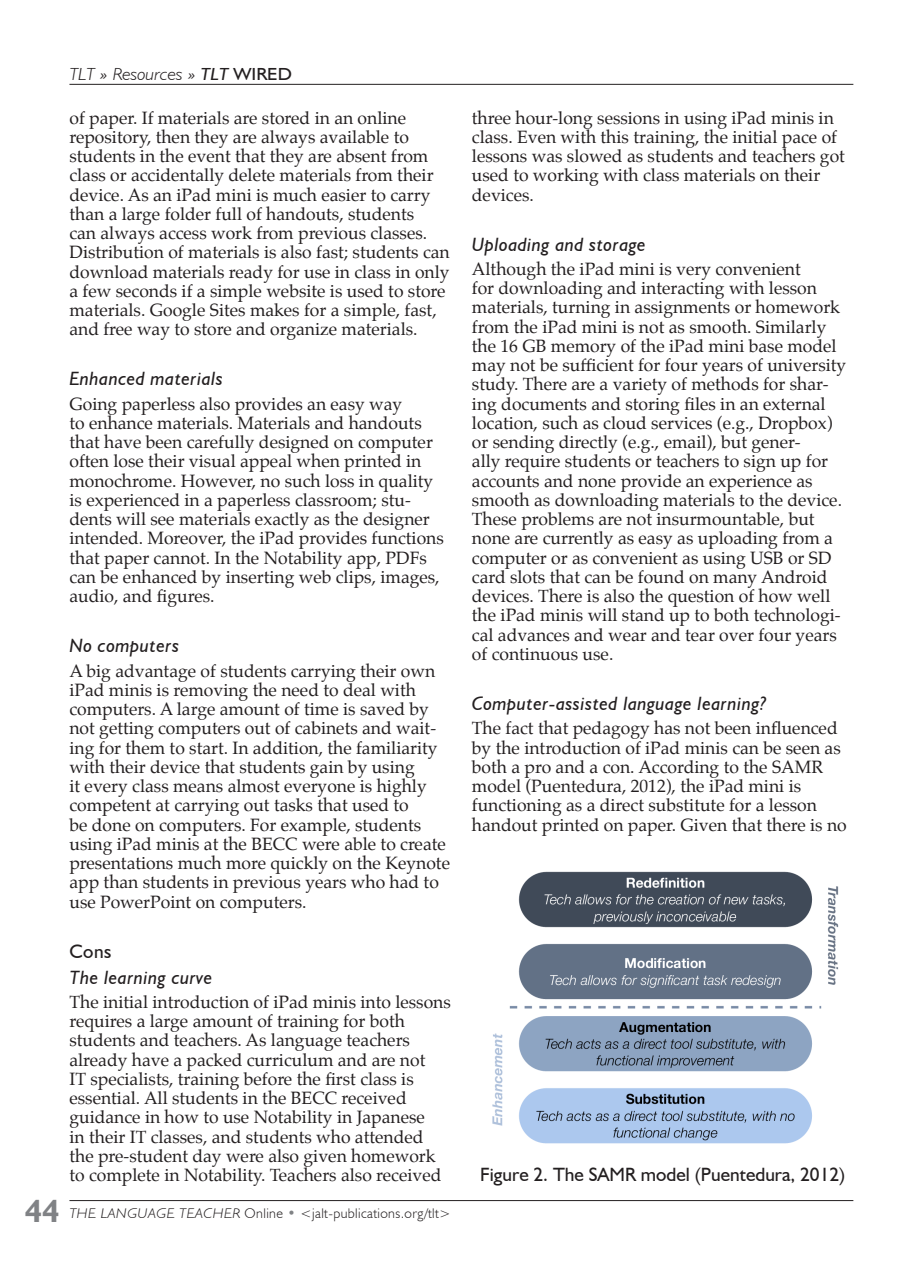
<style>
.page{position:relative;width:903px;height:1275px;background:#fff}
.page>*{position:absolute;margin:0;border:0;box-sizing:border-box;transform-origin:0 0}
.t1{font:700 31.5px "Humanist 521 BT";color:#808285}
.Header_2{font:italic 19.25px "Humanist 521 BT";letter-spacing:.025em;color:#231f20}
.Table_Header{font:19.25px "Humanist 521 BT";color:#231f20}
.Header_1{font:19.25px "Humanist 521 BT";color:#231f20}
.No_Indent{font:17.5px/19.2px "Palatino";color:#231f20}
.t2{font:italic 300 17.5px "Humanist 521 BT";color:#231f20;scale:1.1 1}
.t3{font:300 14px "Humanist 521 BT";letter-spacing:.03em;color:#231f20}
.s1{font-weight:400}
.s2{font-weight:400;font-style:normal}
.s3{font-style:italic}
.s4{color:#808285}
</style>
<div class="page">
<hr style="left:69px;top:1200px;width:784px;height:1px;background:#231f20">
<hr style="left:69px;top:84px;width:784px;height:1px;background:#231f20">
<img style="left:492px;top:871px;width:347px;height:273px">
<p class="t2" style="left:69px;top:64px;width:204px">TLT » Resources » <span class="s1">TLT</span> <span class="s2">WIRED</span></p>
<p class="No_Indent" style="left:69px;top:108px;width:382px">of paper. If materials are stored in an online repository, then they are always available to students in the event that they are absent from class or accidentally delete materials from their device. As an iPad mini is much easier to carry than a large folder full of handouts, students<br>can always access work from previous classes.<br>Distribution of materials is also fast; students can download materials ready for use in class in only a few seconds if a simple website is used to store materials. Google Sites makes for a simple, fast, and free way to store and organize materials.</p>
<p class="Header_2" style="left:69px;top:367px;width:155px">Enhanced materials</p>
<p class="No_Indent" style="left:69px;top:394px;width:376px">Going paperless also provides an easy way<br>to enhance materials. Materials and handouts that have been carefully designed on computer often lose their visual appeal when printed in monochrome. However, no such loss in quality is experienced in a paperless classroom; stu&shy;dents will see materials exactly as the designer intended. Moreover, the iPad provides functions that paper cannot. In the Notability app, PDFs can be enhanced by inserting web clips, images, audio, and figures.</p>
<p class="Header_2" style="left:69px;top:634px;width:111px">No computers</p>
<p class="No_Indent" style="left:69px;top:661px;width:382px">A big advantage of students carrying their own iPad minis is removing the need to deal with computers. A large amount of time is saved by not getting computers out of cabinets and wait&shy;ing for them to start. In addition, the familiarity with their device that students gain by using<br>it every class means almost everyone is highly competent at carrying out tasks that used to<br>be done on computers. For example, students using iPad minis at the BECC were able to create presentations much more quickly on the Keynote app than students in previous years who had to use PowerPoint on computers.</p>
<p class="Header_1" style="left:69px;top:939px;width:43px">Cons</p>
<p class="Header_2" style="left:69px;top:965px;width:145px">The learning curve</p>
<p class="No_Indent" style="left:69px;top:992px;width:383px">The initial introduction of iPad minis into lessons requires a large amount of training for both students and teachers. As language teachers already have a packed curriculum and are not<br>IT specialists, training before the first class is essential. All students in the BECC received guidance in how to use Notability in Japanese<br>in their IT classes, and students who attended the pre-student day were also given homework to complete in Notability. Teachers also received</p>
<h1 class="t1" style="left:25px;top:1192px;width:36px">44</h1>
<p class="t3" style="left:69px;top:1204px;width:383px"><span class="s3">THE LANGUAGE TEACHER</span> Online <span class="s4">•</span> &lt;jalt-publications.org/tlt&gt;</p>
<p class="No_Indent" style="left:472px;top:108px;width:374px">three hour-long sessions in using iPad minis in class. Even with this training, the initial pace of lessons was slowed as students and teachers got used to working with class materials on their devices.</p>
<p class="Header_2" style="left:472px;top:232px;width:175px">Uploading and storage</p>
<p class="No_Indent" style="left:472px;top:259px;width:376px">Although the iPad mini is very convenient<br>for downloading and interacting with lesson materials, turning in assignments or homework from the iPad mini is not as smooth. Similarly the 16 GB memory of the iPad mini base model may not be sufficient for four years of university study. There are a variety of methods for shar&shy;ing documents and storing files in an external location, such as cloud services (e.g., Dropbox) or sending directly (e.g., email), but gener-<br>ally require students or teachers to sign up for accounts and none provide an experience as smooth as downloading materials to the device.<br>These problems are not insurmountable, but none are currently as easy as uploading from a computer or as convenient as using USB or SD card slots that can be found on many Android devices. There is also the question of how well the iPad minis will stand up to both technologi&shy;cal advances and wear and tear over four years of continuous use.</p>
<p class="Header_2" style="left:472px;top:692px;width:296px">Computer-assisted language learning?</p>
<p class="No_Indent" style="left:472px;top:719px;width:376px">The fact that pedagogy has not been influenced by the introduction of iPad minis can be seen as both a pro and a con. According to the SAMR model (Puentedura, 2012), the iPad mini is functioning as a direct substitute for a lesson handout printed on paper. Given that there is no</p>
<p class="Table_Header" style="left:480px;top:1163px;width:366px">Figure 2. The SAMR model (Puentedura, 2012)</p>
</div>
